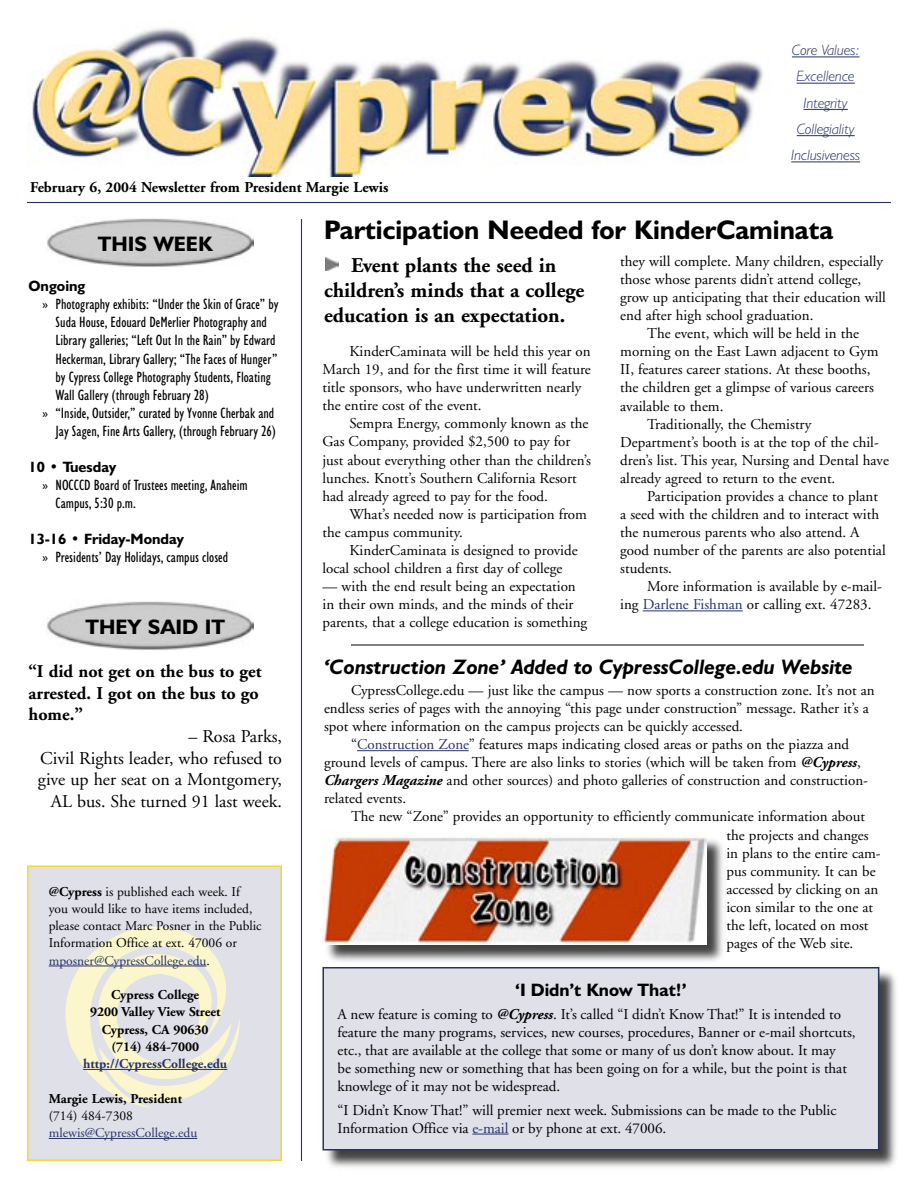
<style>
.page{position:relative;width:918px;height:1188px;background:#fff}
.page>*{position:absolute;margin:0;border:0;box-sizing:border-box;transform-origin:0 0}
.t1{font:700 27px "Humanist 521 BT";color:#000}
.Deck_headline{font:700 21px/25.3px "Adobe Garamond";color:#000}
.t2{font:italic 700 21px "Humanist 521 BT";color:#000}
.t3{font:700 21px "Humanist 521 BT";color:#000}
.t4{font:18px/21.8px "Adobe Garamond";color:#000;text-align:right}
.t5{font:700 18px/21.8px "Adobe Garamond";color:#000}
.t6{font:700 18px "Humanist 521 BT";color:#000}
.Body_copy{font:15px/18px "Adobe Garamond";color:#000}
.Calendar{font:condensed 15px/18px "Humanist 521 BT";color:#000}
.t7{font:italic 300 15px "Humanist 521 BT";color:#283366}
.t8{font:700 15px "Adobe Garamond";color:#000}
.Calendar__date_only{font:700 15px "Humanist 521 BT";color:#000}
.t9{font:13.5px/17.2px "Adobe Garamond";color:#000}
.t10{font:700 13.5px "Adobe Garamond";color:#000}
.t11{font:700 13.5px "Adobe Garamond";color:#283366}
.t12{font:13.5px "Adobe Garamond";color:#283366}
.s1{font-weight:700}
.s2{color:#283366}
.s3{font-weight:700;font-style:italic}
</style>
<div class="page">
<div style="left:28px;top:866px;width:253px;height:294px;background:#dfe0e8"></div>
<div style="left:27px;top:865px;width:255px;height:296px;border:2px solid #efdb32"></div>
<hr style="left:27px;top:202px;width:864px;height:1px;background:#283366">
<hr style="left:301px;top:219px;width:1px;height:942px;background:#283366">
<svg style="left:56px;top:926px;width:184px;height:182px"></svg>
<img style="left:27px;top:27px;width:736px;height:150px">
<hr style="left:49px;top:966px;width:157px;height:1px;background:#283366">
<hr style="left:83px;top:1069px;width:144px;height:1px;background:#283366">
<hr style="left:49px;top:1138px;width:148px;height:1px;background:#283366">
<img style="left:46px;top:218px;width:208px;height:49px">
<hr style="left:792px;top:57px;width:68px;height:1px;background:#283366">
<hr style="left:797px;top:83px;width:58px;height:1px;background:#283366">
<hr style="left:804px;top:109px;width:44px;height:1px;background:#283366">
<hr style="left:797px;top:135px;width:58px;height:1px;background:#283366">
<hr style="left:791px;top:162px;width:69px;height:1px;background:#283366">
<hr style="left:643px;top:611px;width:100px;height:1px;background:#283366">
<svg style="left:326px;top:257px;width:13px;height:13px"></svg>
<hr style="left:357px;top:750px;width:112px;height:1px;background:#283366">
<hr style="left:351px;top:645px;width:513px;height:1px;background:#000">
<img style="left:46px;top:601px;width:208px;height:49px">
<div style="left:323px;top:968px;width:576px;height:202px;background:#000;opacity:.75"></div>
<div style="left:323px;top:968px;width:556px;height:182px;background:#dfe0e8"></div>
<hr style="left:472px;top:1134px;width:37px;height:1px;background:#283366">
<div style="left:322px;top:967px;width:557px;height:183px;border:2px solid #283366"></div>
<div style="left:324px;top:837px;width:402px;height:127px;background:#000;opacity:.75"></div>
<img style="left:322px;top:835px;width:384px;height:109px">
<p class="t7" style="left:792px;top:41px;width:69px">Core Values:</p>
<p class="t7" style="left:797px;top:67px;width:60px">Excellence</p>
<p class="t7" style="left:804px;top:94px;width:46px">Integrity</p>
<p class="t7" style="left:797px;top:120px;width:60px">Collegiality</p>
<p class="t7" style="left:791px;top:146px;width:70px">Inclusiveness</p>
<p class="t8" style="left:30px;top:180px;width:360px">February 6, 2004 Newsletter from President Margie Lewis</p>
<p class="t1" style="left:324px;top:213px;width:511px">Participation Needed for KinderCaminata</p>
<p class="t3" style="left:98px;top:231px;width:116px">THIS WEEK</p>
<p class="Calendar__date_only" style="left:28px;top:277px;width:58px">Ongoing</p>
<p class="Calendar" style="left:56px;top:295px;width:224px;text-indent:-14px">» Photography exhibits: “Under the Skin of Grace” by Suda House, Edouard DeMerlier Photography and Library galleries; “Left Out In the Rain” by Edward Heckerman, Library Gallery; “The Faces of Hunger” by Cypress College Photography Students, Floating Wall Gallery (through February 28)</p>
<p class="Calendar" style="left:42px;top:404px;width:236px;text-align:right">» “Inside, Outsider,” curated by Yvonne Cherbak and<br>Jay Sagen, Fine Arts Gallery, (through February 26)</p>
<p class="Calendar__date_only" style="left:28px;top:458px;width:89px">10 • Tuesday</p>
<p class="Calendar" style="left:56px;top:476px;width:194px;text-indent:-14px">» NOCCCD Board of Trustees meeting, Anaheim<br>Campus, 5:30 p.m.</p>
<p class="Calendar__date_only" style="left:28px;top:530px;width:157px">13-16 • Friday-Monday</p>
<p class="Calendar" style="left:42px;top:548px;width:188px">» Presidents’ Day Holidays, campus closed</p>
<p class="t3" style="left:85px;top:614px;width:141px">THEY SAID IT</p>
<p class="t5" style="left:28px;top:661px;width:235px">“I did not get on the bus to get arrested. I got on the bus to go home.”</p>
<p class="t4" style="left:189px;top:726px;width:95px">– Rosa Parks,</p>
<p class="t4" style="left:38px;top:748px;width:246px">Civil Rights leader, who refused to give up her seat on a Montgomery,<br>AL bus. She turned 91 last week.</p>
<p class="t9" style="left:49px;top:883px;width:214px"><span class="s1">@Cypress</span> is published each week. If you would like to have items included, please contact Marc Posner in the Public Information Office at ext. 47006 or <span class="s2">mposner@CypressCollege.edu</span>.</p>
<p class="t10" style="left:111px;top:987px;width:90px">Cypress College</p>
<p class="t10" style="left:90px;top:1005px;width:132px">9200 Valley View Street</p>
<p class="t10" style="left:102px;top:1022px;width:108px">Cypress, CA 90630</p>
<p class="t10" style="left:111px;top:1039px;width:89px">(714) 484-7000</p>
<p class="t11" style="left:83px;top:1056px;width:146px">http://CypressCollege.edu</p>
<p class="t10" style="left:49px;top:1091px;width:135px">Margie Lewis, President</p>
<p class="t9" style="left:49px;top:1107px;width:86px">(714) 484-7308</p>
<p class="t12" style="left:49px;top:1126px;width:150px">mlewis@CypressCollege.edu</p>
<p class="Deck_headline" style="left:324px;top:253px;width:262px;text-indent:27px">Event plants the seed in children’s minds that a college education is an expectation.</p>
<p class="Body_copy" style="left:322px;top:343px;width:270px;text-indent:27px">KinderCaminata will be held this year on March 19, and for the first time it will feature title sponsors, who have underwritten nearly the entire cost of the event.</p>
<p class="Body_copy" style="left:322px;top:415px;width:270px;text-indent:27px">Sempra Energy, commonly known as the Gas Company, provided $2,500 to pay for just about everything other than the children’s lunches. Knott’s Southern California Resort had already agreed to pay for the food.</p>
<p class="Body_copy" style="left:322px;top:505px;width:266px;text-indent:27px">What’s needed now is participation from the campus community.</p>
<p class="Body_copy" style="left:322px;top:542px;width:257px;text-indent:27px">KinderCaminata is designed to provide local school children a first day of college</p>
<p class="Body_copy" style="left:322px;top:578px;width:266px">— with the end result being an expectation in their own minds, and the minds of their parents, that a college education is something</p>
<p class="Body_copy" style="left:620px;top:253px;width:267px">they will complete. Many children, especially those whose parents didn’t attend college, grow up anticipating that their education will end after high school graduation.</p>
<p class="Body_copy" style="left:620px;top:325px;width:260px;text-indent:27px">The event, which will be held in the morning on the East Lawn adjacent to Gym II, features career stations. At these booths, the children get a glimpse of various careers available to them.</p>
<p class="Body_copy" style="left:620px;top:415px;width:270px;text-indent:27px">Traditionally, the Chemistry Department’s booth is at the top of the chil&shy;dren’s list. This year, Nursing and Dental have already agreed to return to the event.</p>
<p class="Body_copy" style="left:620px;top:488px;width:267px;text-indent:27px">Participation provides a chance to plant a seed with the children and to interact with the numerous parents who also attend. A good number of the parents are also potential students.</p>
<p class="Body_copy" style="left:620px;top:578px;width:263px;text-indent:27px">More information is available by e-mail&shy;ing <span class="s2">Darlene Fishman</span> or calling ext. 47283.</p>
<p class="t2" style="left:324px;top:654px;width:530px">‘Construction Zone’ Added to CypressCollege.edu Website</p>
<p class="Body_copy" style="left:324px;top:682px;width:552px;text-indent:27px">CypressCollege.edu — just like the campus — now sports a construction zone. It’s not an endless series of pages with the annoying “this page under construction” message. Rather it’s a spot where information on the campus projects can be quickly accessed.</p>
<p class="Body_copy" style="left:324px;top:736px;width:546px;text-indent:27px">“<span class="s2">Construction Zone</span>” features maps indicating closed areas or paths on the piazza and ground levels of campus. There are also links to stories (which will be taken from <span class="s3">@Cypress</span>, <span class="s3">Chargers Magazine</span> and other sources) and photo galleries of construction and construction&shy;related events.</p>
<p class="Body_copy" style="left:726px;top:808px;width:156px;text-indent:-375px">The new “Zone” provides an opportunity to efficiently communicate information about the projects and changes in plans to the entire cam&shy;pus community. It can be accessed by clicking on an icon similar to the one at the left, located on most pages of the Web site.</p>
<p class="t6" style="left:515px;top:978px;width:173px">‘I Didn’t Know That!’</p>
<p class="Body_copy" style="left:338px;top:1006px;width:520px">A new feature is coming to <span class="s3">@Cypress</span>. It’s called “I didn’t Know That!” It is intended to feature the many programs, services, new courses, procedures, Banner or e-mail shortcuts, etc., that are available at the college that some or many of us don’t know about. It may<br>be something new or something that has been going on for a while, but the point is that knowlege of it may not be widespread.</p>
<p class="Body_copy" style="left:338px;top:1101px;width:500px">“I Didn’t Know That!” will premier next week. Submissions can be made to the Public<br>Information Office via <span class="s2">e-mail</span> or by phone at ext. 47006.</p>
</div>
